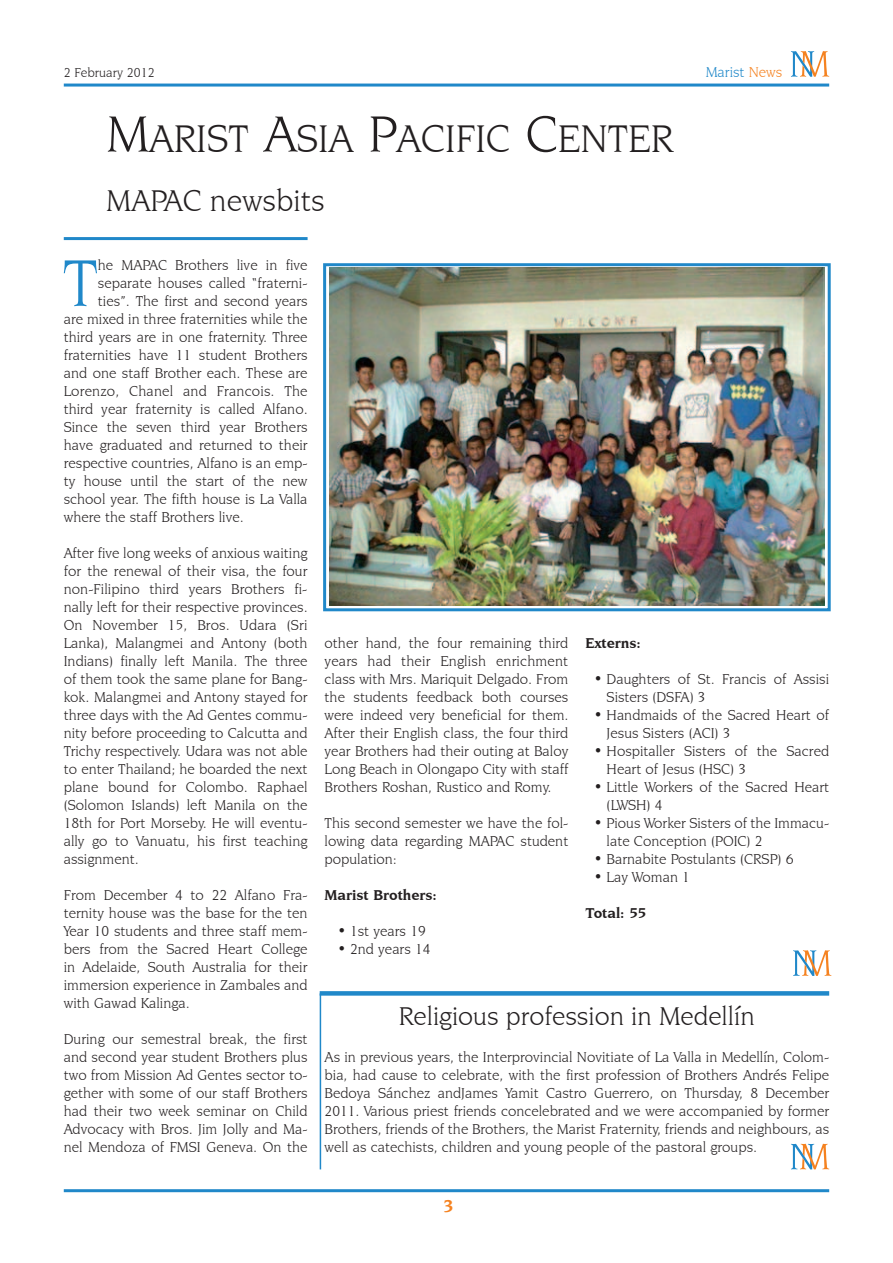
<style>
.page{position:relative;width:893px;height:1263px;background:#fff}
.page>*{position:absolute;margin:0;border:0;box-sizing:border-box;transform-origin:0 0}
.t1{font:70.2px "Novarese IT Cby BT";color:#2088c9}
.t2{font:40.5px "Novarese IT Cby BT";color:#231f20}
.t3{font:31.5px "Novarese IT Cby BT";color:#231f20}
.t4{font:27px "Novarese IT Cby BT";color:#231f20}
.t5{font:700 18px "Novarese IT Cby BT";color:#f58220}
.t6{font:15px/18px "Novarese IT Cby BT";color:#231f20;text-align:justify}
.t7{font:700 15px "Novarese IT Cby BT";color:#231f20}
.t8{font:15px "Novarese IT Cby BT";color:#2088c9}
.t9{font:13.5px "Novarese IT Cby BT";color:#231f20}
.s1{color:#f58220}
.s2{font-size:54px}
</style>
<div class="page">
<hr style="left:64px;top:1189px;width:765px;height:3px;background:#2088c9">
<hr style="left:64px;top:84px;width:765px;height:3px;background:#2088c9">
<svg style="left:791px;top:51px;width:38px;height:26px"></svg>
<hr style="left:64px;top:237px;width:244px;height:3px;background:#2088c9">
<svg style="left:791px;top:1144px;width:38px;height:25px"></svg>
<div style="left:320px;top:991px;width:509px;height:5px;background:#2088c9"></div>
<hr style="left:320px;top:993px;width:1px;height:176px;background:#2088c9">
<img style="left:329px;top:268px;width:496px;height:337px">
<div style="left:323px;top:263px;width:508px;height:348px;border:3px solid #2088c9"></div>
<svg style="left:793px;top:950px;width:38px;height:26px"></svg>
<p class="t9" style="left:64px;top:64px;width:92px">2 February 2012</p>
<p class="t8" style="left:706px;top:63px;width:78px">Marist <span class="s1">News</span></p>
<h2 class="t2" style="left:106px;top:114px;width:569px"><span class="s2">M</span>ARIST <span class="s2">A</span>SIA <span class="s2">P</span>ACIFIC <span class="s2">C</span>ENTER</h2>
<h3 class="t3" style="left:106px;top:182px;width:220px">MAPAC newsbits</h3>
<h1 class="t1" style="left:63px;top:241px;width:37px">T</h1>
<p class="t6" style="left:98px;top:256px;width:211px">he MAPAC Brothers live in five</p>
<p class="t6" style="left:98px;top:274px;width:211px">separate houses called “fraterni-</p>
<p class="t6" style="left:98px;top:292px;width:211px">ties”. The first and second years</p>
<p class="t6" style="left:64px;top:310px;width:245px">are mixed in three fraternities while the</p>
<p class="t6" style="left:64px;top:328px;width:245px">third years are in one fraternity. Three</p>
<p class="t6" style="left:64px;top:346px;width:245px">fraternities have 11 student Brothers</p>
<p class="t6" style="left:64px;top:364px;width:245px">and one staff Brother each. These are</p>
<p class="t6" style="left:64px;top:382px;width:245px">Lorenzo, Chanel and Francois. The</p>
<p class="t6" style="left:64px;top:400px;width:245px">third year fraternity is called Alfano.</p>
<p class="t6" style="left:64px;top:418px;width:245px">Since the seven third year Brothers</p>
<p class="t6" style="left:64px;top:436px;width:245px">have graduated and returned to their</p>
<p class="t6" style="left:64px;top:454px;width:245px">respective countries, Alfano is an emp-</p>
<p class="t6" style="left:64px;top:472px;width:245px">ty house until the start of the new</p>
<p class="t6" style="left:64px;top:490px;width:245px">school year. The fifth house is La Valla</p>
<p class="t6" style="left:64px;top:508px;width:181px">where the staff Brothers live.</p>
<p class="t6" style="left:64px;top:544px;width:245px">After five long weeks of anxious waiting for the renewal of their visa, the four non-Filipino third years Brothers fi&shy;nally left for their respective provinces.<br>On November 15, Bros. Udara (Sri Lanka), Malangmei and Antony (both Indians) finally left Manila. The three of them took the same plane for Bang&shy;kok. Malangmei and Antony stayed for three days with the Ad Gentes commu&shy;nity before proceeding to Calcutta and Trichy respectively. Udara was not able to enter Thailand; he boarded the next plane bound for Colombo. Raphael (Solomon Islands) left Manila on the 18th for Port Morseby. He will eventu&shy;ally go to Vanuatu, his first teaching assignment.</p>
<p class="t6" style="left:64px;top:886px;width:245px">From December 4 to 22 Alfano Fra&shy;ternity house was the base for the ten Year 10 students and three staff mem&shy;bers from the Sacred Heart College in Adelaide, South Australia for their immersion experience in Zambales and with Gawad Kalinga.</p>
<p class="t6" style="left:64px;top:1030px;width:245px">During our semestral break, the first and second year student Brothers plus two from Mission Ad Gentes sector to&shy;gether with some of our staff Brothers had their two week seminar on Child Advocacy with Bros. Jim Jolly and Ma&shy;nel Mendoza of FMSI Geneva. On the</p>
<p class="t6" style="left:325px;top:634px;width:245px">other hand, the four remaining third years had their English enrichment class with Mrs. Mariquit Delgado. From the students feedback both courses were indeed very beneficial for them.<br>After their English class, the four third year Brothers had their outing at Baloy Long Beach in Olongapo City with staff Brothers Roshan, Rustico and Romy.</p>
<p class="t6" style="left:325px;top:814px;width:245px">This second semester we have the fol&shy;lowing data regarding MAPAC student population:</p>
<p class="t7" style="left:325px;top:886px;width:114px">Marist Brothers:</p>
<p class="t6" style="left:337px;top:922px;width:90px">• 1st years 19</p>
<p class="t6" style="left:337px;top:940px;width:95px">• 2nd years 14</p>
<p class="t7" style="left:585px;top:634px;width:57px">Externs:</p>
<p class="t6" style="left:607px;top:670px;width:224px;text-indent:-13px">• Daughters of St. Francis of Assisi<br>Sisters (DSFA) 3</p>
<p class="t6" style="left:607px;top:706px;width:224px;text-indent:-13px">• Handmaids of the Sacred Heart of<br>Jesus Sisters (ACI) 3</p>
<p class="t6" style="left:607px;top:742px;width:224px;text-indent:-13px">• Hospitaller Sisters of the Sacred<br>Heart of Jesus (HSC) 3</p>
<p class="t6" style="left:607px;top:778px;width:224px;text-indent:-13px">• Little Workers of the Sacred Heart (LWSH) 4</p>
<p class="t6" style="left:607px;top:814px;width:224px;text-indent:-13px">• Pious Worker Sisters of the Immacu&shy;late Conception (POIC) 2</p>
<p class="t6" style="left:594px;top:850px;width:201px">• Barnabite Postulants (CRSP) 6</p>
<p class="t6" style="left:594px;top:868px;width:98px">• Lay Woman 1</p>
<p class="t7" style="left:585px;top:904px;width:63px">Total: 55</p>
<h3 class="t4" style="left:399px;top:1000px;width:357px">Religious profession in Medellín</h3>
<p class="t6" style="left:325px;top:1048px;width:506px">As in previous years, the Interprovincial Novitiate of La Valla in Medellín, Colom&shy;bia, had cause to celebrate, with the first profession of Brothers Andrés Felipe Bedoya Sánchez andJames Yamit Castro Guerrero, on Thursday, 8 December 2011. Various priest friends concelebrated and we were accompanied by former Brothers, friends of the Brothers, the Marist Fraternity, friends and neighbours, as well as catechists, children and young people of the pastoral groups.</p>
<p class="t5" style="left:443px;top:1195px;width:12px">3</p>
</div>
